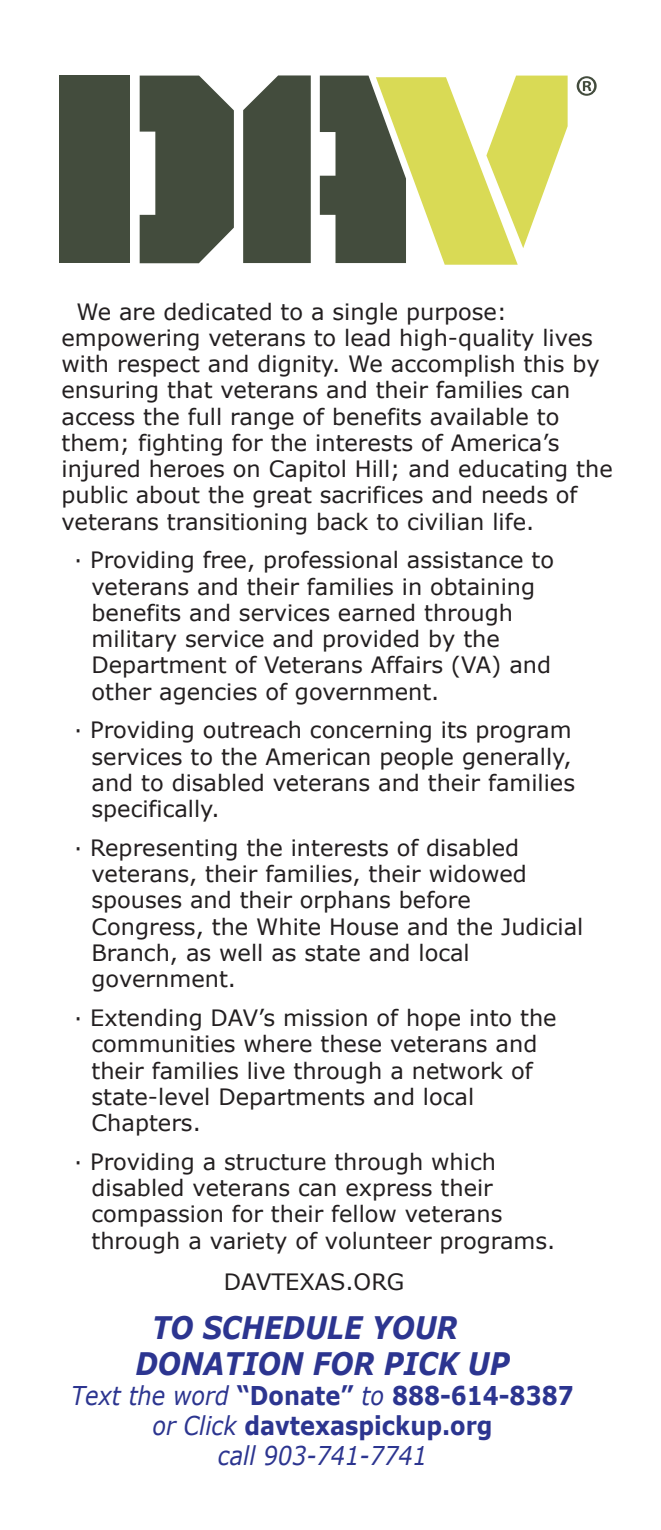
<style>
.page{position:relative;width:661px;height:1530px;background:#fff}
.page>*{position:absolute;margin:0;border:0;box-sizing:border-box;transform-origin:0 0}
.t1{font:59.25px "Myriad Pro";color:#434c3d}
.t2{font:italic 700 31px/36px "Verdana";color:#2c3590;scale:.87 1}
.t3{font:700 25.75px/30px "Verdana";color:#2c3590;text-align:center;scale:.87 1}
.t4{font:22.5px/26.2px "Verdana";color:#231f20}
.s1{font-weight:400;font-style:italic}
</style>
<div class="page">
<div style="left:60px;top:75px;width:70px;height:188px;background:#434c3d"></div>
<svg style="left:140px;top:76px;width:94px;height:187px"></svg>
<svg style="left:243px;top:75px;width:68px;height:188px"></svg>
<svg style="left:320px;top:76px;width:247px;height:189px"></svg>
<h1 class="t1" style="left:574px;top:60px;width:26px">®</h1>
<p class="t4" style="left:61px;top:299px;width:552px;text-indent:15px">We are dedicated to a single purpose: empowering veterans to lead high-quality lives with respect and dignity. We accomplish this by ensuring that veterans and their families can access the full range of benefits available to them; fighting for the interests of America’s injured heroes on Capitol Hill; and educating the public about the great sacrifices and needs of veterans transitioning back to civilian life.</p>
<p class="t4" style="left:91px;top:547px;width:464px;text-indent:-18px">· Providing free, professional assistance to veterans and their families in obtaining benefits and services earned through military service and provided by the Department of Veterans Affairs (VA) and other agencies of government.</p>
<p class="t4" style="left:91px;top:717px;width:485px;text-indent:-18px">· Providing outreach concerning its program services to the American people generally, and to disabled veterans and their families specifically.</p>
<p class="t4" style="left:91px;top:835px;width:493px;text-indent:-18px">· Representing the interests of disabled veterans, their families, their widowed spouses and their orphans before Congress, the White House and the Judicial Branch, as well as state and local government.</p>
<p class="t4" style="left:91px;top:1005px;width:466px;text-indent:-18px">· Extending DAV’s mission of hope into the communities where these veterans and their families live through a network of state-level Departments and local Chapters.</p>
<p class="t4" style="left:91px;top:1149px;width:465px;text-indent:-18px">· Providing a structure through which disabled veterans can express their compassion for their fellow veterans through a variety of volunteer programs.</p>
<p class="t4" style="left:224px;top:1269px;width:182px">DAVTEXAS.ORG</p>
<h2 class="t2" style="left:135px;top:1310px;width:431px;text-indent:17px">TO SCHEDULE YOUR<br>DONATION FOR PICK UP</h2>
<p class="t3" style="left:71px;top:1381px;width:579px"><span class="s1">Text the word</span> “Donate” <span class="s1">to</span> 888-614-8387 <span class="s1">or Click</span> davtexaspickup.org<br><span class="s1">call 903-741-7741</span></p>
</div>
